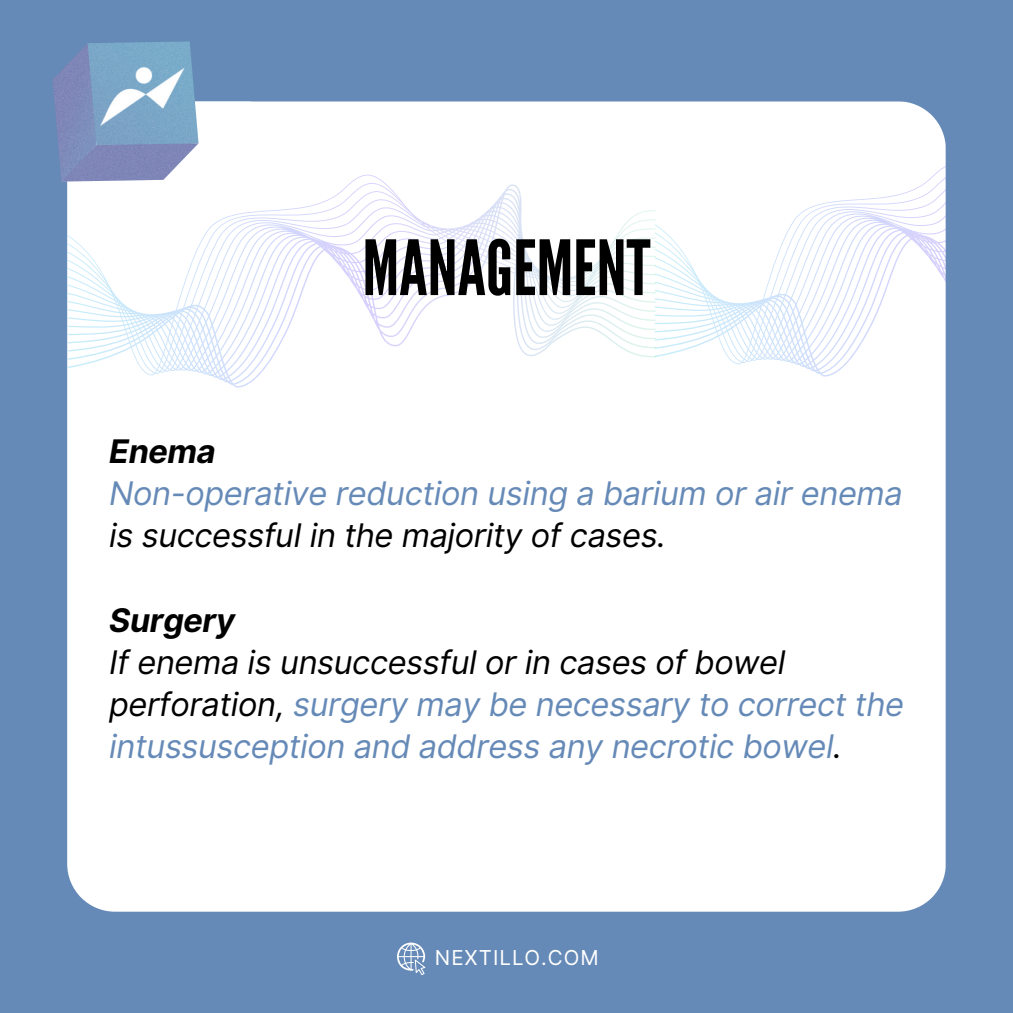
<style>
.page{position:relative;width:1013px;height:1013px;background:#fff}
.page>*{position:absolute;margin:0;border:0;box-sizing:border-box;transform-origin:0 0}
.t1{font:75.88px "League Gothic";color:#000}
.t2{font:italic 32.5px/42.2px "Inter";letter-spacing:-.01em;color:#668ab7}
.t3{font:20.5px "Inter";letter-spacing:.05em;color:#fff}
.s1{font-weight:700;color:#000}
.s2{color:#000}
</style>
<div class="page">
<div style="left:0;top:0;width:1012px;height:1012px;background:#668ab7"></div>
<div style="left:67px;top:101px;width:878px;height:810px;background:#fff"></div>
<svg style="left:654px;top:164px;width:291px;height:212px;background:#f8fafe"></svg>
<svg style="left:67px;top:175px;width:589px;height:212px;background:#f9fbfe"></svg>
<svg style="left:53px;top:41px;width:145px;height:140px;background:#8397c0"></svg>
<img style="left:64px;top:49px;width:155px;height:80px">
<svg style="left:397px;top:942px;width:28px;height:33px"></svg>
<div style="left:207px;top:0;width:805px;height:101px;background:#668ab7"></div>
<div style="left:917px;top:0;width:95px;height:124px;background:#668ab7"></div>
<p class="t1" style="left:362px;top:224px;width:289px">MANAGEMENT</p>
<h1 class="t2" style="left:109px;top:430px;width:795px"><span class="s1">Enema<br></span>Non-operative reduction using a barium or air enema <span class="s2">is successful in the majority of cases.</span></h1>
<h2 class="t2" style="left:109px;top:598px;width:796px"><span class="s1">Surgery<br></span><span class="s2">If enema is unsuccessful or in cases of bowel perforation,</span> surgery may be necessary to correct the intussusception and address any necrotic bowel<span class="s2">.</span></h2>
<p class="t3" style="left:435px;top:945px;width:166px">NEXTILLO.COM</p>
</div>
